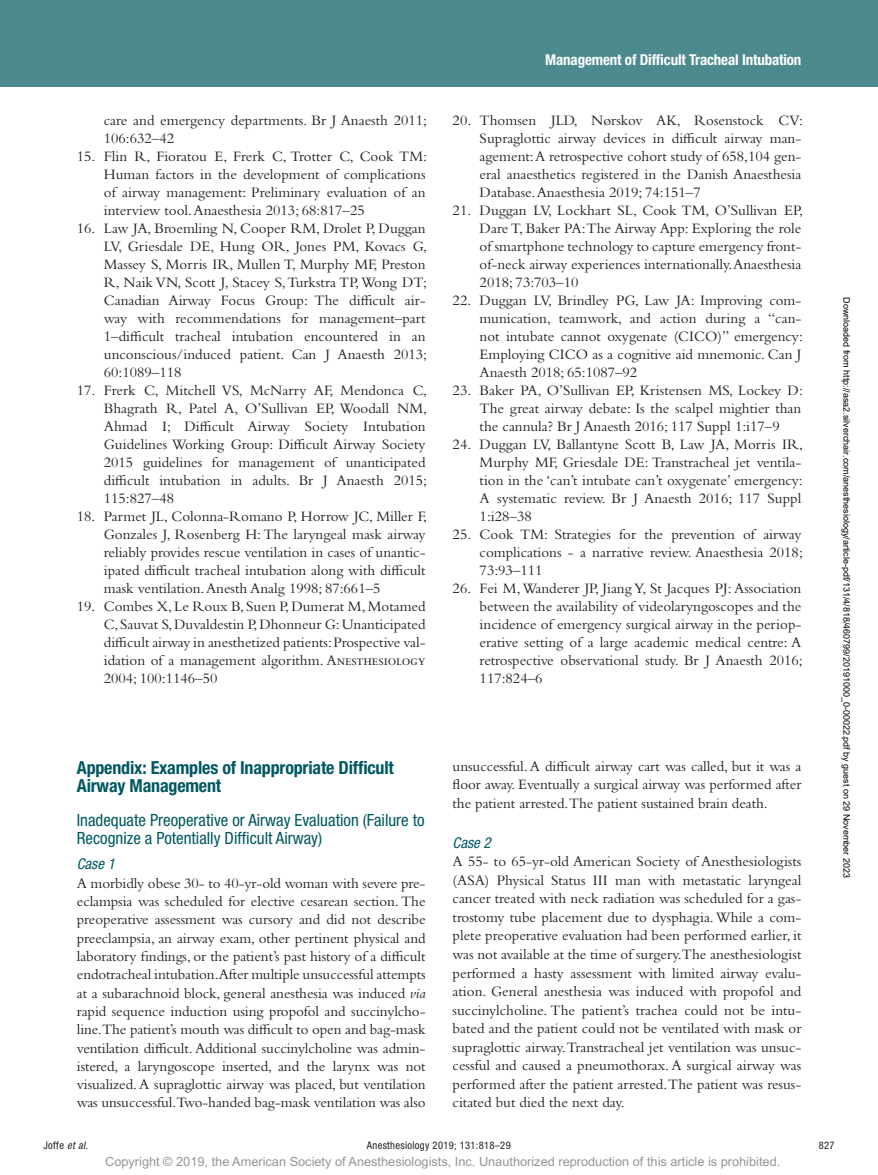
<style>
.page{position:relative;width:878px;height:1175px;background:#fff}
.page>*{position:absolute;margin:0;border:0;box-sizing:border-box;transform-origin:0 0}
.t1{font:700 condensed 18px/18.3px "Helvetica Neue LT Std";letter-spacing:-.01em;color:#005861}
.t2{font:condensed 16.8px/18.3px "Helvetica Neue LT Std";color:#005861}
.t3{font:15px/18px "Bembo Std";color:#231f20;text-align:justify}
.t4{font:700 condensed 15px "Helvetica Neue LT Std";letter-spacing:-.01em;color:#fff}
.t5{font:italic condensed 15px "Helvetica Neue LT Std";color:#005861}
.t6{font:12.75px "Arial MT Std";color:#939598}
.t7{font:condensed 10.5px "Helvetica Neue LT Std";letter-spacing:.03em;color:#231f20}
.t8{font:9px "Arial";color:#000}
.s1{font-style:italic}
</style>
<div class="page">
<div style="left:0;top:0;width:878px;height:86px;background:#4d8a90"></div>
<p class="t3" style="left:104px;top:111px;width:325px">care and emergency departments. Br J Anaesth 2011;<br>106:632–42</p>
<p class="t3" style="left:104px;top:147px;width:325px;text-indent:-27px">15. Flin R, Fioratou E, Frerk C, Trotter C, Cook TM:<br>Human factors in the development of complications of airway management: Preliminary evaluation of an interview tool. Anaesthesia 2013; 68:817–25</p>
<p class="t3" style="left:104px;top:219px;width:325px;text-indent:-27px">16. Law JA, Broemling N, Cooper RM, Drolet P, Duggan LV, Griesdale DE, Hung OR, Jones PM, Kovacs G, Massey S, Morris IR, Mullen T, Murphy MF, Preston R, Naik VN, Scott J, Stacey S, Turkstra TP, Wong DT; Canadian Airway Focus Group: The difficult air&shy;way with recommendations for management–part 1–difficult tracheal intubation encountered in an unconscious/induced patient. Can J Anaesth 2013; 60:1089–118</p>
<p class="t3" style="left:104px;top:381px;width:325px;text-indent:-27px">17. Frerk C, Mitchell VS, McNarry AF, Mendonca C, Bhagrath R, Patel A, O’Sullivan EP, Woodall NM, Ahmad I; Difficult Airway Society Intubation Guidelines Working Group: Difficult Airway Society 2015 guidelines for management of unanticipated difficult intubation in adults. Br J Anaesth 2015; 115:827–48</p>
<p class="t3" style="left:104px;top:507px;width:325px;text-indent:-27px">18. Parmet JL, Colonna-Romano P, Horrow JC, Miller F, Gonzales J, Rosenberg H: The laryngeal mask airway reliably provides rescue ventilation in cases of unantic&shy;ipated difficult tracheal intubation along with difficult mask ventilation. Anesth Analg 1998; 87:661–5</p>
<p class="t3" style="left:104px;top:597px;width:323px;text-indent:-27px">19. Combes X, Le Roux B, Suen P, Dumerat M, Motamed C, Sauvat S, Duvaldestin P, Dhonneur G: Unanticipated difficult airway in anesthetized patients: Prospective val&shy;idation of a management algorithm. Anesthesiology 2004; 100:1146–50</p>
<p class="t4" style="left:545px;top:51px;width:258px">Management of Difficult Tracheal Intubation</p>
<p class="t3" style="left:479px;top:111px;width:325px;text-indent:-27px">20. Thomsen JLD, Nørskov AK, Rosenstock CV:<br>Supraglottic airway devices in difficult airway man&shy;agement: A retrospective cohort study of 658,104 gen&shy;eral anaesthetics registered in the Danish Anaesthesia Database. Anaesthesia 2019; 74:151–7</p>
<p class="t3" style="left:479px;top:201px;width:325px;text-indent:-27px">21. Duggan LV, Lockhart SL, Cook TM, O’Sullivan EP, Dare T, Baker PA: The Airway App: Exploring the role of smartphone technology to capture emergency front&shy;of-neck airway experiences internationally.Anaesthesia 2018; 73:703–10</p>
<p class="t3" style="left:479px;top:291px;width:325px;text-indent:-27px">22. Duggan LV, Brindley PG, Law JA: Improving com&shy;munication, teamwork, and action during a “can&shy;not intubate cannot oxygenate (CICO)” emergency:<br>Employing CICO as a cognitive aid mnemonic. Can J Anaesth 2018; 65:1087–92</p>
<p class="t3" style="left:479px;top:381px;width:325px;text-indent:-27px">23. Baker PA, O’Sullivan EP, Kristensen MS, Lockey D:<br>The great airway debate: Is the scalpel mightier than the cannula? Br J Anaesth 2016; 117 Suppl 1:i17–9</p>
<p class="t3" style="left:479px;top:435px;width:325px;text-indent:-27px">24. Duggan LV, Ballantyne Scott B, Law JA, Morris IR, Murphy MF, Griesdale DE: Transtracheal jet ventila&shy;tion in the ‘can’t intubate can’t oxygenate’ emergency:<br>A systematic review. Br J Anaesth 2016; 117 Suppl 1:i28–38</p>
<p class="t3" style="left:479px;top:525px;width:325px;text-indent:-27px">25. Cook TM: Strategies for the prevention of airway complications - a narrative review. Anaesthesia 2018; 73:93–111</p>
<p class="t3" style="left:479px;top:579px;width:325px;text-indent:-27px">26. Fei M, Wanderer JP, Jiang Y, St Jacques PJ: Association between the availability of videolaryngoscopes and the incidence of emergency surgical airway in the periop&shy;erative setting of a large academic medical centre: A retrospective observational study. Br J Anaesth 2016; 117:824–6</p>
<p class="t1" style="left:77px;top:758px;width:318px">Appendix: Examples of Inappropriate Difficult<br>Airway Management</p>
<p class="t2" style="left:77px;top:811px;width:349px">Inadequate Preoperative or Airway Evaluation (Failure to<br>Recognize a Potentially Difficult Airway)</p>
<p class="t5" style="left:77px;top:855px;width:40px">Case 1</p>
<p class="t3" style="left:77px;top:873px;width:350px">A morbidly obese 30- to 40-yr-old woman with severe pre&shy;eclampsia was scheduled for elective cesarean section. The preoperative assessment was cursory and did not describe preeclampsia, an airway exam, other pertinent physical and laboratory findings, or the patient’s past history of a difficult endotracheal intubation.After multiple unsuccessful attempts at a subarachnoid block, general anesthesia was induced <span class="s1">via </span>rapid sequence induction using propofol and succinylcho&shy;line.The patient’s mouth was difficult to open and bag-mask ventilation difficult. Additional succinylcholine was admin&shy;istered, a laryngoscope inserted, and the larynx was not visualized. A supraglottic airway was placed, but ventilation was unsuccessful.Two-handed bag-mask ventilation was also</p>
<p class="t3" style="left:452px;top:756px;width:350px;line-height:18.6px">unsuccessful. A difficult airway cart was called, but it was a floor away. Eventually a surgical airway was performed after the patient arrested.The patient sustained brain death.</p>
<p class="t5" style="left:452px;top:833px;width:40px">Case 2</p>
<p class="t3" style="left:452px;top:852px;width:350px;line-height:18.6px">A 55- to 65-yr-old American Society of Anesthesiologists (ASA) Physical Status III man with metastatic laryngeal cancer treated with neck radiation was scheduled for a gas&shy;trostomy tube placement due to dysphagia. While a com&shy;plete preoperative evaluation had been performed earlier, it was not available at the time of surgery.The anesthesiologist performed a hasty assessment with limited airway evalu&shy;ation. General anesthesia was induced with propofol and succinylcholine. The patient’s trachea could not be intu&shy;bated and the patient could not be ventilated with mask or supraglottic airway. Transtracheal jet ventilation was unsuc&shy;cessful and caused a pneumothorax. A surgical airway was performed after the patient arrested. The patient was resus&shy;citated but died the next day.</p>
<p class="t8" style="left:850px;top:297px;width:582px;rotate:90deg">Downloaded from http://asa2.silverchair.com/anesthesiology/article-pdf/131/4/818/460799/20191000_0-00022.pdf by guest on 29 November 2023</p>
<p class="t7" style="left:44px;top:1139px;width:46px">Joffe <span class="s1">et al.</span></p>
<p class="t7" style="left:367px;top:1139px;width:145px">Anesthesiology 2019; 131:818–29</p>
<p class="t7" style="left:818px;top:1139px;width:17px">827</p>
<p class="t6" style="left:105px;top:1154px;width:676px">Copyright © 2019, the American Society of Anesthesiologists, Inc. Unauthorized reproduction of this article is prohibited.</p>
</div>
